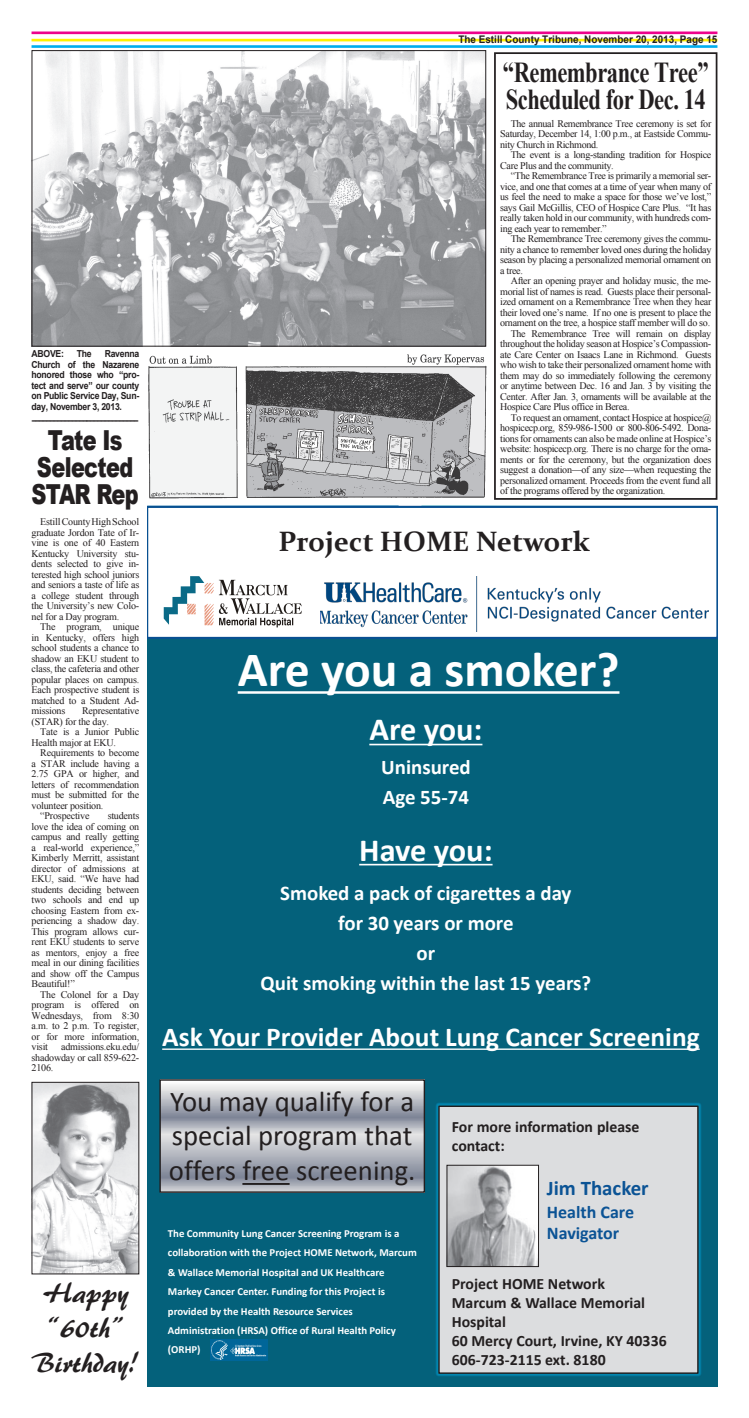
<style>
.page{position:relative;width:749px;height:1418px;background:#fff}
.page>*{position:absolute;margin:0;border:0;box-sizing:border-box;transform-origin:0 0}
.t1{font:700 49.61px "Calibri";color:#fff}
.t2{font:700 32.38px "Calibri";letter-spacing:-.01em;color:#fff}
.t3{font:700 28.88px "Times New Roman";letter-spacing:-.02em;color:#231f20;scale:.78 1}
.t4{font:28.88px "ARBERKLEY";color:#231f20}
.t5{font:28.7px/34.6px "Calibri";color:#231f20;text-align:justify}
.t6{font:700 28.09px "Constantia";color:#231f20}
.t7{font:900 27.56px "Arial";letter-spacing:-.03em;color:#231f20;scale:.76 1}
.t8{font:700 27.39px "Calibri";color:#fff}
.t9{font:700 20.91px/30px "Calibri";color:#fff}
.t10{font:700 20.91px "Calibri";color:#0b5395}
.t11{font:700 17.94px/21.6px "Calibri";color:#0b5395}
.t12{font:700 15.84px/19px "Calibri";color:#231f20}
.t13{font:15.75px "Arial";color:#231f20;scale:.95 1}
.t14{font:700 10.76px/19.4px "Calibri";color:#fff}
.t15{font:700 10.5px "Arial";color:#231f20;scale:.95 1}
.t16{font:10.06px/10.5px "Times New Roman";letter-spacing:-.03em;color:#231f20;text-align:justify}
.t17{font:700 9.62px/10.5px "Arial";letter-spacing:-.03em;color:#231f20;text-align:justify;scale:.9 1}
</style>
<div class="page">
<hr style="left:31px;top:32px;width:686px;height:2px;background:#ed028c">
<hr style="left:31px;top:39px;width:686px;height:2px;background:#fff101">
<hr style="left:31px;top:45px;width:686px;height:3px;background:#00aeef">
<div style="left:147px;top:506px;width:570px;height:880px;background:#04617b"></div>
<div style="left:147px;top:506px;width:570px;height:133px;background:#fff"></div>
<svg style="left:369px;top:743px;width:113px;height:2px"></svg>
<svg style="left:359px;top:864px;width:133px;height:1px"></svg>
<img style="left:588px;top:631px;width:75px;height:63px">
<svg style="left:237px;top:691px;width:382px;height:3px"></svg>
<img style="left:436px;top:1103px;width:265px;height:273px">
<div style="left:439px;top:1106px;width:258px;height:267px;background:#dcdddf"></div>
<div style="left:438px;top:1105px;width:260px;height:268px;border:1px solid #231f20"></div>
<img style="left:210px;top:1339px;width:57px;height:21px">
<svg style="left:162px;top:1048px;width:537px;height:2px"></svg>
<svg style="left:161px;top:1081px;width:262px;height:109px;background:#b4b8c0"></svg>
<div style="left:159px;top:1079px;width:266px;height:113px;border:1px solid #231f20"></div>
<hr style="left:242px;top:1183px;width:47px;height:1px;background:#231f20">
<img style="left:320px;top:576px;width:388px;height:55px">
<svg style="left:164px;top:576px;width:138px;height:51px;background:#d3d7d7"></svg>
<img style="left:448px;top:1167px;width:88px;height:97px">
<img style="left:34px;top:1084px;width:103px;height:188px">
<div style="left:494px;top:52px;width:223px;height:448px;border:2px solid #231f20"></div>
<img style="left:34px;top:52px;width:450px;height:292px">
<div style="left:32px;top:50px;width:454px;height:296px;border:1px solid #231f20"></div>
<img style="left:148px;top:354px;width:338px;height:145px">
<p class="t17" style="left:32px;top:349px;width:37px">ABOVE:</p>
<p class="t17" style="left:77px;top:349px;width:18px">The</p>
<p class="t17" style="left:32px;top:349px;width:121px;text-indent:73px">Ravenna Church of the Nazarene honored those who “pro&shy;tect and serve” our county on Public Service Day, Sun&shy;day, November 3, 2013.</p>
<p class="t13" style="left:32px;top:409px;width:114px">-----------------------------</p>
<p class="t7" style="left:48px;top:420px;width:100px">Tate Is</p>
<p class="t7" style="left:37px;top:447px;width:128px">Selected</p>
<p class="t7" style="left:32px;top:474px;width:143px">STAR Rep</p>
<p class="t16" style="left:32px;top:516px;width:109px;text-indent:9px">EstillCountyHighSchool graduate Jordon Tate of Ir&shy;vine is one of 40 Eastern Kentucky University stu&shy;dents selected to give in&shy;terested high school juniors and seniors a taste of life as a college student through the University’s new Colo&shy;nel for a Day program.</p>
<p class="t16" style="left:32px;top:621px;width:109px;text-indent:9px">The program, unique in Kentucky, offers high school students a chance to shadow an EKU student to class, the cafeteria and other popular places on campus.<br>Each prospective student is matched to a Student Ad&shy;missions</p>
<p class="t16" style="left:32px;top:705px;width:109px;text-indent:50px">Representative (STAR) for the day.</p>
<p class="t16" style="left:32px;top:726px;width:109px;text-indent:9px">Tate is a Junior Public<br>Health major at EKU.</p>
<p class="t16" style="left:32px;top:747px;width:109px;text-indent:9px">Requirements to become a STAR include having a 2.75 GPA or higher, and letters of recommendation must be submitted for the volunteer position.</p>
<p class="t16" style="left:40px;top:810px;width:51px">“Prospective</p>
<p class="t16" style="left:32px;top:810px;width:109px;text-indent:76px">students love the idea of coming on campus and really getting a real-world experience,” Kimberly Merritt, assistant director of admissions at EKU, said. “We have had students deciding between two schools and end up choosing Eastern from ex&shy;periencing a shadow day.<br>This program allows cur&shy;rent EKU students to serve as mentors, enjoy a free meal in our dining facilities and show off the Campus Beautiful!”</p>
<p class="t16" style="left:32px;top:989px;width:109px;text-indent:9px">The Colonel for a Day program is offered on Wednesdays, from 8:30 a.m. to 2 p.m. To register, or for more information, visit</p>
<p class="t16" style="left:32px;top:1041px;width:109px;text-indent:30px">admissions.eku.edu/ shadowday or call 859-622- 2106.</p>
<p class="t4" style="left:42px;top:1275px;width:87px">Happy</p>
<p class="t4" style="left:47px;top:1309px;width:79px">“60th”</p>
<p class="t4" style="left:32px;top:1344px;width:109px">Birthday!</p>
<p class="t15" style="left:458px;top:32px;width:274px">The Estill County Tribune, November 20, 2013, Page 15</p>
<p class="t3" style="left:502px;top:52px;width:265px">“Remembrance Tree”</p>
<p class="t3" style="left:505px;top:79px;width:258px">Scheduled for Dec. 14</p>
<p class="t16" style="left:500px;top:118px;width:212px;text-indent:10px">The annual Remembrance Tree ceremony is set for Saturday, December 14, 1:00 p.m., at Eastside Commu&shy;nity Church in Richmond.</p>
<p class="t16" style="left:500px;top:149px;width:212px;text-indent:10px">The event is a long-standing tradition for Hospice<br>Care Plus and the community.</p>
<p class="t16" style="left:500px;top:170px;width:212px;text-indent:10px">“The Remembrance Tree is primarily a memorial ser&shy;vice, and one that comes at a time of year when many of us feel the need to make a space for those we’ve lost,” says Gail McGillis, CEO of Hospice Care Plus. “It has really taken hold in our community, with hundreds com&shy;ing each year to remember.”</p>
<p class="t16" style="left:500px;top:233px;width:212px;text-indent:10px">The Remembrance Tree ceremony gives the commu&shy;nity a chance to remember loved ones during the holiday season by placing a personalized memorial ornament on a tree.</p>
<p class="t16" style="left:500px;top:275px;width:212px;text-indent:10px">After an opening prayer and holiday music, the me&shy;morial list of names is read. Guests place their personal&shy;ized ornament on a Remembrance Tree when they hear their loved one’s name. If no one is present to place the ornament on the tree, a hospice staff member will do so.</p>
<p class="t16" style="left:500px;top:328px;width:212px;text-indent:10px">The Remembrance Tree will remain on display throughout the holiday season at Hospice’s Compassion&shy;ate Care Center on Isaacs Lane in Richmond. Guests who wish to take their personalized ornament home with them may do so immediately following the ceremony or anytime between Dec. 16 and Jan. 3 by visiting the Center. After Jan. 3, ornaments will be available at the Hospice Care Plus office in Berea.</p>
<p class="t16" style="left:500px;top:412px;width:212px;text-indent:10px">To request an ornament, contact Hospice at hospice@ hospicecp.org, 859-986-1500 or 800-806-5492. Dona&shy;tions for ornaments can also be made online at Hospice’s website: hospicecp.org. There is no charge for the orna&shy;ments or for the ceremony, but the organization does suggest a donation—of any size—when requesting the personalized ornament. Proceeds from the event fund all of the programs offered by the organization.</p>
<p class="t6" style="left:278px;top:522px;width:312px">Project HOME Network</p>
<p class="t1" style="left:237px;top:638px;width:383px">Are you a smoker?</p>
<p class="t2" style="left:369px;top:709px;width:115px">Are you:</p>
<p class="t9" style="left:381px;top:751px;width:91px">Uninsured<br>Age 55-74</p>
<p class="t2" style="left:359px;top:829px;width:135px">Have you:</p>
<p class="t9" style="left:260px;top:877px;width:332px;text-align:center">Smoked a pack of cigarettes a day<br>for 30 years or more<br>or<br>Quit smoking within the last 15 years?</p>
<p class="t8" style="left:162px;top:1019px;width:538px">Ask Your Provider About Lung Cancer Screening</p>
<p class="t5" style="left:169px;top:1084px;width:248px">You may qualify for a special program that offers free screening.</p>
<p class="t14" style="left:168px;top:1223px;width:250px">The Community Lung Cancer Screening Program is a collaboration with the Project HOME Network, Marcum &amp; Wallace Memorial Hospital and UK Healthcare Markey Cancer Center. Funding for this Project is provided by the Health Resource Services Administration (HRSA) Office of Rural Health Policy (ORHP)</p>
<p class="t12" style="left:451px;top:1117px;width:189px">For more information please contact:</p>
<p class="t10" style="left:546px;top:1175px;width:103px">Jim Thacker</p>
<p class="t11" style="left:546px;top:1201px;width:89px">Health Care<br>Navigator</p>
<p class="t12" style="left:451px;top:1274px;width:216px">Project HOME Network<br>Marcum &amp; Wallace Memorial<br>Hospital<br>60 Mercy Court, Irvine, KY 40336<br>606-723-2115 ext. 8180</p>
</div>
